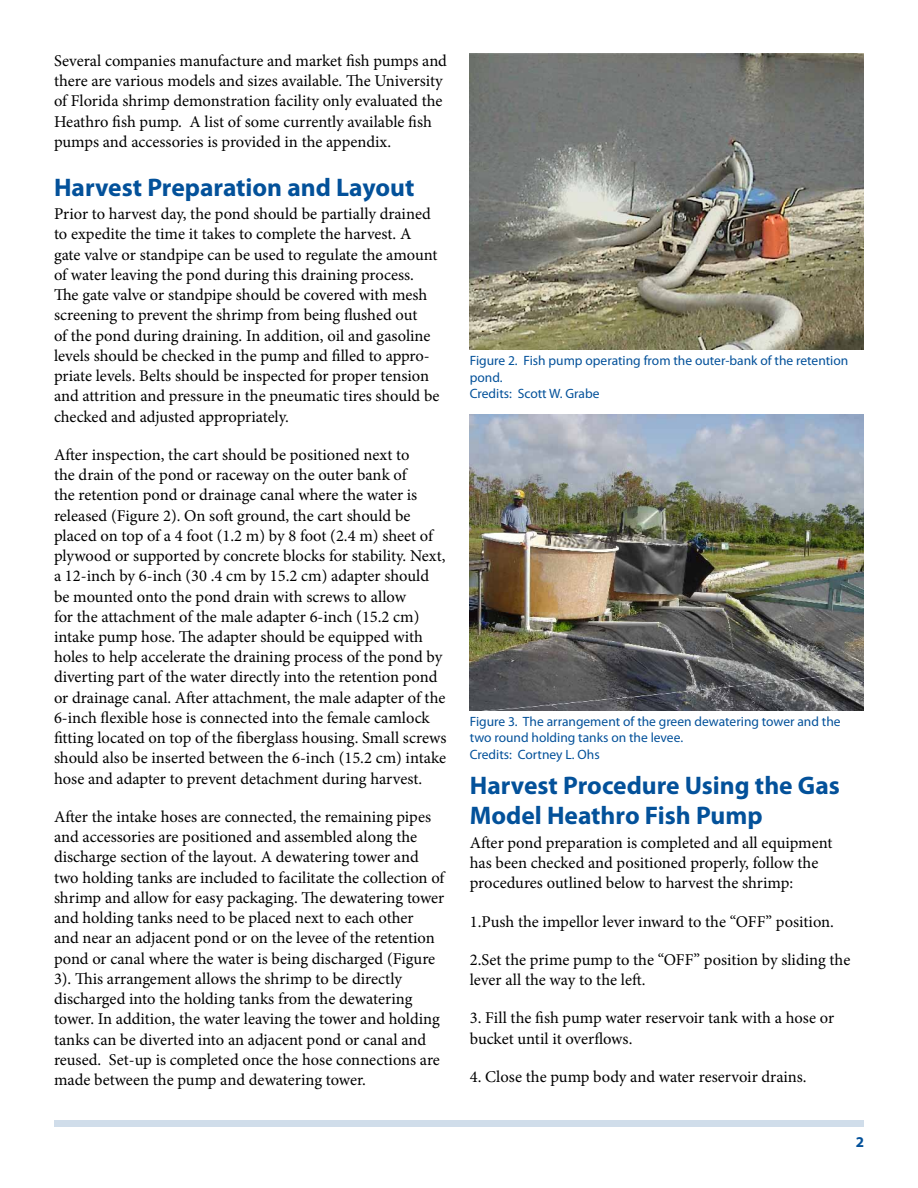
<style>
.page{position:relative;width:918px;height:1188px;background:#fff}
.page>*{position:absolute;margin:0;border:0;box-sizing:border-box;transform-origin:0 0}
.t1{font:700 25.5px/30.6px "Myriad Pro";color:#03519a}
.t2{font:16.5px/20.2px "Minion Pro";color:#000}
.t3{font:700 15px "Myriad Pro";color:#03519a}
.t4{font:13.5px/16.5px "Myriad Pro";color:#03519a}
</style>
<div class="page">
<div style="left:54px;top:1120px;width:810px;height:7px;background:#d0ddea"></div>
<img style="left:470px;top:54px;width:394px;height:296px">
<img style="left:470px;top:414px;width:394px;height:296px">
<p class="t2" style="left:54px;top:51px;width:395px">Several companies manufacture and market fish pumps and there are various models and sizes available. The University of Florida shrimp demonstration facility only evaluated the Heathro fish pump. A list of some currently available fish pumps and accessories is provided in the appendix.</p>
<h1 class="t1" style="left:54px;top:171px;width:362px">Harvest Preparation and Layout</h1>
<p class="t2" style="left:54px;top:204px;width:387px">Prior to harvest day, the pond should be partially drained to expedite the time it takes to complete the harvest. A gate valve or standpipe can be used to regulate the amount of water leaving the pond during this draining process.<br>The gate valve or standpipe should be covered with mesh screening to prevent the shrimp from being flushed out<br>of the pond during draining. In addition, oil and gasoline levels should be checked in the pump and filled to appro&shy;priate levels. Belts should be inspected for proper tension and attrition and pressure in the pneumatic tires should be checked and adjusted appropriately.</p>
<p class="t2" style="left:54px;top:444px;width:394px">After inspection, the cart should be positioned next to<br>the drain of the pond or raceway on the outer bank of<br>the retention pond or drainage canal where the water is released (Figure 2). On soft ground, the cart should be placed on top of a 4 foot (1.2 m) by 8 foot (2.4 m) sheet of plywood or supported by concrete blocks for stability. Next, a 12-inch by 6-inch (30 .4 cm by 15.2 cm) adapter should be mounted onto the pond drain with screws to allow<br>for the attachment of the male adapter 6-inch (15.2 cm) intake pump hose. The adapter should be equipped with holes to help accelerate the draining process of the pond by diverting part of the water directly into the retention pond or drainage canal. After attachment, the male adapter of the 6-inch flexible hose is connected into the female camlock fitting located on top of the fiberglass housing. Small screws should also be inserted between the 6-inch (15.2 cm) intake hose and adapter to prevent detachment during harvest.</p>
<p class="t2" style="left:54px;top:807px;width:392px">After the intake hoses are connected, the remaining pipes and accessories are positioned and assembled along the discharge section of the layout. A dewatering tower and two holding tanks are included to facilitate the collection of shrimp and allow for easy packaging. The dewatering tower and holding tanks need to be placed next to each other<br>and near an adjacent pond or on the levee of the retention pond or canal where the water is being discharged (Figure 3). This arrangement allows the shrimp to be directly discharged into the holding tanks from the dewatering tower. In addition, the water leaving the tower and holding tanks can be diverted into an adjacent pond or canal and reused. Set-up is completed once the hose connections are made between the pump and dewatering tower.</p>
<p class="t4" style="left:470px;top:352px;width:380px">Figure 2. Fish pump operating from the outer-bank of the retention pond.<br>Credits: Scott W. Grabe</p>
<p class="t4" style="left:470px;top:713px;width:372px">Figure 3. The arrangement of the green dewatering tower and the two round holding tanks on the levee.<br>Credits: Cortney L. Ohs</p>
<h1 class="t1" style="left:470px;top:769px;width:372px">Harvest Procedure Using the Gas<br>Model Heathro Fish Pump</h1>
<p class="t2" style="left:470px;top:833px;width:364px">After pond preparation is completed and all equipment has been checked and positioned properly, follow the procedures outlined below to harvest the shrimp:</p>
<p class="t2" style="left:470px;top:911px;width:366px">1.Push the impellor lever inward to the “OFF” position.</p>
<p class="t2" style="left:470px;top:950px;width:382px">2.Set the prime pump to the “OFF” position by sliding the lever all the way to the left.</p>
<p class="t2" style="left:470px;top:1008px;width:366px">3. Fill the fish pump water reservoir tank with a hose or bucket until it overflows.</p>
<p class="t2" style="left:470px;top:1067px;width:338px">4. Close the pump body and water reservoir drains.</p>
<p class="t3" style="left:856px;top:1133px;width:10px">2</p>
</div>
